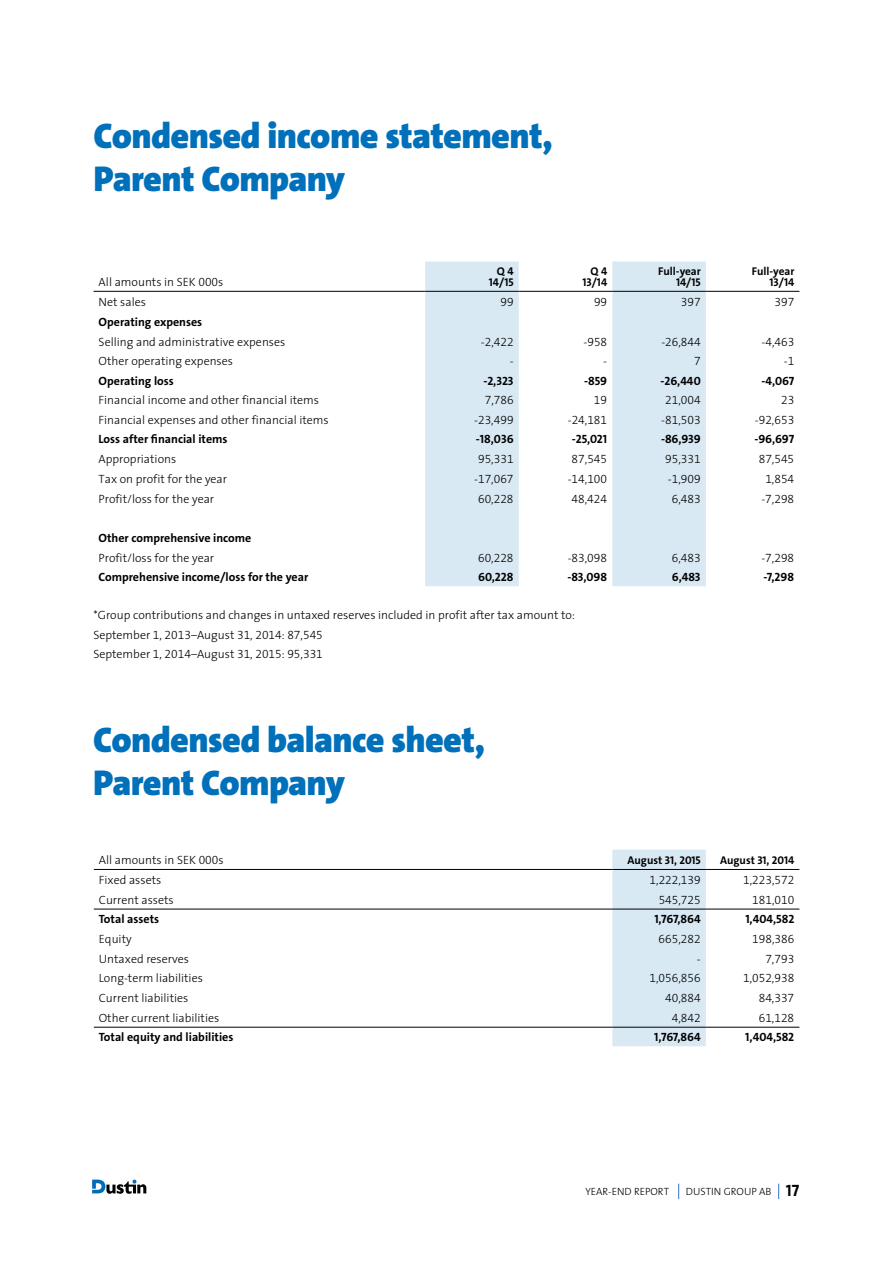
<style>
.page{position:relative;width:893px;height:1263px;background:#fff}
.page>*{position:absolute;margin:0;border:0;box-sizing:border-box;transform-origin:0 0}
.t1{font:900 36px/43.5px "The Sans C4 s";letter-spacing:-.02em;color:#0070ba}
.t2{font:300 12px/19.5px "Hokus Pokus";color:#000}
.t3{font:700 12px "The Sans C4 s";color:#000}
.t4{font:700 11.25px/11.2px "The Sans C4 s";color:#000;text-align:right}
.t5{font:300 10.5px "Hokus Pokus";color:#000}
.s1{font-family:"The Sans C4 s";font-weight:700;font-size:16.5px}
</style>
<div class="page">
<svg style="left:678px;top:1184px;width:1px;height:15px"></svg>
<svg style="left:778px;top:1184px;width:1px;height:15px"></svg>
<svg style="left:92px;top:1179px;width:54px;height:15px"></svg>
<div style="left:612px;top:850px;width:94px;height:196px;background:#d9e9f4"></div>
<hr style="left:94px;top:869px;width:518px;height:1px;background:#000">
<hr style="left:706px;top:869px;width:93px;height:1px;background:#000">
<hr style="left:94px;top:909px;width:518px;height:1px;background:#000">
<hr style="left:612px;top:909px;width:94px;height:1px;background:#000">
<hr style="left:706px;top:909px;width:93px;height:1px;background:#000">
<hr style="left:94px;top:1027px;width:518px;height:1px;background:#000">
<hr style="left:612px;top:1027px;width:94px;height:1px;background:#000">
<hr style="left:706px;top:1027px;width:93px;height:1px;background:#000">
<hr style="left:612px;top:869px;width:94px;height:1px;background:#000">
<svg style="left:425px;top:261px;width:281px;height:325px;fill:#d9e9f4"></svg>
<hr style="left:94px;top:291px;width:331px;height:1px;background:#000">
<hr style="left:425px;top:291px;width:94px;height:1px;background:#000">
<hr style="left:519px;top:291px;width:93px;height:1px;background:#000">
<hr style="left:612px;top:291px;width:94px;height:1px;background:#000">
<hr style="left:706px;top:291px;width:93px;height:1px;background:#000">
<h1 class="t1" style="left:94px;top:114px;width:461px">Condensed income statement,<br>Parent Company</h1>
<p class="t2" style="left:99px;top:272px;width:126px">All amounts in SEK 000s</p>
<p class="t4" style="left:489px;top:266px;width:26px">Q 4<br>14/15</p>
<p class="t4" style="left:582px;top:266px;width:26px">Q 4<br>13/14</p>
<p class="t4" style="left:658px;top:266px;width:44px">Full-year<br>14/15</p>
<p class="t4" style="left:752px;top:266px;width:44px">Full-year<br>13/14</p>
<p class="t2" style="left:99px;top:292px;width:49px">Net sales</p>
<p class="t2" style="left:500px;top:292px;width:15px">99</p>
<p class="t2" style="left:594px;top:292px;width:15px">99</p>
<p class="t2" style="left:681px;top:292px;width:21px">397</p>
<p class="t2" style="left:774px;top:292px;width:21px">397</p>
<p class="t3" style="left:99px;top:314px;width:105px">Operating expenses</p>
<p class="t2" style="left:99px;top:331px;width:188px">Selling and administrative expenses</p>
<p class="t2" style="left:481px;top:331px;width:34px">-2,422</p>
<p class="t2" style="left:583px;top:331px;width:25px">-958</p>
<p class="t2" style="left:661px;top:331px;width:41px">-26,844</p>
<p class="t2" style="left:761px;top:331px;width:34px">-4,463</p>
<p class="t2" style="left:99px;top:351px;width:136px">Other operating expenses</p>
<p class="t2" style="left:510px;top:351px;width:5px">-</p>
<p class="t2" style="left:603px;top:351px;width:5px">-</p>
<p class="t2" style="left:694px;top:351px;width:8px">7</p>
<p class="t2" style="left:784px;top:351px;width:12px">-1</p>
<p class="t3" style="left:99px;top:373px;width:77px">Operating loss</p>
<p class="t3" style="left:483px;top:373px;width:32px">-2,323</p>
<p class="t3" style="left:584px;top:373px;width:25px">-859</p>
<p class="t3" style="left:661px;top:373px;width:42px">-26,440</p>
<p class="t3" style="left:761px;top:373px;width:34px">-4,067</p>
<p class="t2" style="left:99px;top:390px;width:222px">Financial income and other financial items</p>
<p class="t2" style="left:485px;top:390px;width:30px">7,786</p>
<p class="t2" style="left:594px;top:390px;width:15px">19</p>
<p class="t2" style="left:665px;top:390px;width:37px">21,004</p>
<p class="t2" style="left:781px;top:390px;width:15px">23</p>
<p class="t2" style="left:99px;top:410px;width:232px">Financial expenses and other financial items</p>
<p class="t2" style="left:474px;top:410px;width:41px">-23,499</p>
<p class="t2" style="left:568px;top:410px;width:41px">-24,181</p>
<p class="t2" style="left:661px;top:410px;width:41px">-81,503</p>
<p class="t2" style="left:755px;top:410px;width:41px">-92,653</p>
<p class="t3" style="left:99px;top:431px;width:131px">Loss after financial items</p>
<p class="t3" style="left:476px;top:431px;width:39px">-18,036</p>
<p class="t3" style="left:572px;top:431px;width:37px">-25,021</p>
<p class="t3" style="left:661px;top:431px;width:41px">-86,939</p>
<p class="t3" style="left:754px;top:431px;width:41px">-96,697</p>
<p class="t2" style="left:99px;top:449px;width:79px">Appropriations</p>
<p class="t2" style="left:478px;top:449px;width:37px">95,331</p>
<p class="t2" style="left:572px;top:449px;width:37px">87,545</p>
<p class="t2" style="left:665px;top:449px;width:37px">95,331</p>
<p class="t2" style="left:759px;top:449px;width:37px">87,545</p>
<p class="t2" style="left:99px;top:469px;width:130px">Tax on profit for the year</p>
<p class="t2" style="left:474px;top:469px;width:41px">-17,067</p>
<p class="t2" style="left:568px;top:469px;width:41px">-14,100</p>
<p class="t2" style="left:668px;top:469px;width:34px">-1,909</p>
<p class="t2" style="left:765px;top:469px;width:30px">1,854</p>
<p class="t2" style="left:99px;top:488px;width:117px">Profit/loss for the year</p>
<p class="t2" style="left:478px;top:488px;width:37px">60,228</p>
<p class="t2" style="left:572px;top:488px;width:37px">48,424</p>
<p class="t2" style="left:672px;top:488px;width:30px">6,483</p>
<p class="t2" style="left:761px;top:488px;width:34px">-7,298</p>
<p class="t3" style="left:99px;top:530px;width:154px">Other comprehensive income</p>
<p class="t2" style="left:99px;top:548px;width:117px">Profit/loss for the year</p>
<p class="t2" style="left:478px;top:548px;width:37px">60,228</p>
<p class="t2" style="left:568px;top:548px;width:41px">-83,098</p>
<p class="t2" style="left:672px;top:548px;width:30px">6,483</p>
<p class="t2" style="left:761px;top:548px;width:34px">-7,298</p>
<p class="t3" style="left:99px;top:569px;width:211px">Comprehensive income/loss for the year</p>
<p class="t3" style="left:478px;top:569px;width:37px">60,228</p>
<p class="t3" style="left:567px;top:569px;width:41px">-83,098</p>
<p class="t3" style="left:672px;top:569px;width:30px">6,483</p>
<p class="t3" style="left:763px;top:569px;width:32px">-7,298</p>
<p class="t2" style="left:93px;top:605px;width:483px">*Group contributions and changes in untaxed reserves included in profit after tax amount to:<br>September 1, 2013–August 31, 2014: 87,545<br>September 1, 2014–August 31, 2015: 95,331</p>
<h1 class="t1" style="left:93px;top:718px;width:393px">Condensed balance sheet,<br>Parent Company</h1>
<p class="t2" style="left:99px;top:850px;width:126px">All amounts in SEK 000s</p>
<p class="t4" style="left:628px;top:855px;width:75px">August 31, 2015</p>
<p class="t4" style="left:720px;top:855px;width:76px">August 31, 2014</p>
<p class="t2" style="left:99px;top:870px;width:64px">Fixed assets</p>
<p class="t2" style="left:650px;top:870px;width:53px">1,222,139</p>
<p class="t2" style="left:743px;top:870px;width:53px">1,223,572</p>
<p class="t2" style="left:99px;top:890px;width:76px">Current assets</p>
<p class="t2" style="left:659px;top:890px;width:44px">545,725</p>
<p class="t2" style="left:752px;top:890px;width:44px">181,010</p>
<p class="t3" style="left:99px;top:911px;width:62px">Total assets</p>
<p class="t3" style="left:654px;top:911px;width:48px">1,767,864</p>
<p class="t3" style="left:745px;top:911px;width:50px">1,404,582</p>
<p class="t2" style="left:99px;top:929px;width:34px">Equity</p>
<p class="t2" style="left:659px;top:929px;width:44px">665,282</p>
<p class="t2" style="left:752px;top:929px;width:44px">198,386</p>
<p class="t2" style="left:99px;top:948px;width:92px">Untaxed reserves</p>
<p class="t2" style="left:697px;top:948px;width:5px">-</p>
<p class="t2" style="left:765px;top:948px;width:30px">7,793</p>
<p class="t2" style="left:99px;top:968px;width:106px">Long-term liabilities</p>
<p class="t2" style="left:649px;top:968px;width:53px">1,056,856</p>
<p class="t2" style="left:743px;top:968px;width:53px">1,052,938</p>
<p class="t2" style="left:99px;top:988px;width:91px">Current liabilities</p>
<p class="t2" style="left:665px;top:988px;width:37px">40,884</p>
<p class="t2" style="left:759px;top:988px;width:37px">84,337</p>
<p class="t2" style="left:99px;top:1008px;width:122px">Other current liabilities</p>
<p class="t2" style="left:672px;top:1008px;width:30px">4,842</p>
<p class="t2" style="left:759px;top:1008px;width:37px">61,128</p>
<p class="t3" style="left:99px;top:1029px;width:136px">Total equity and liabilities</p>
<p class="t3" style="left:654px;top:1029px;width:48px">1,767,864</p>
<p class="t3" style="left:745px;top:1029px;width:50px">1,404,582</p>
<p class="t5" style="left:585px;top:1182px;width:85px">YEAR-END REPORT</p>
<p class="t5" style="left:686px;top:1182px;width:115px">DUSTIN GROUP AB <span class="s1">17</span></p>
</div>
